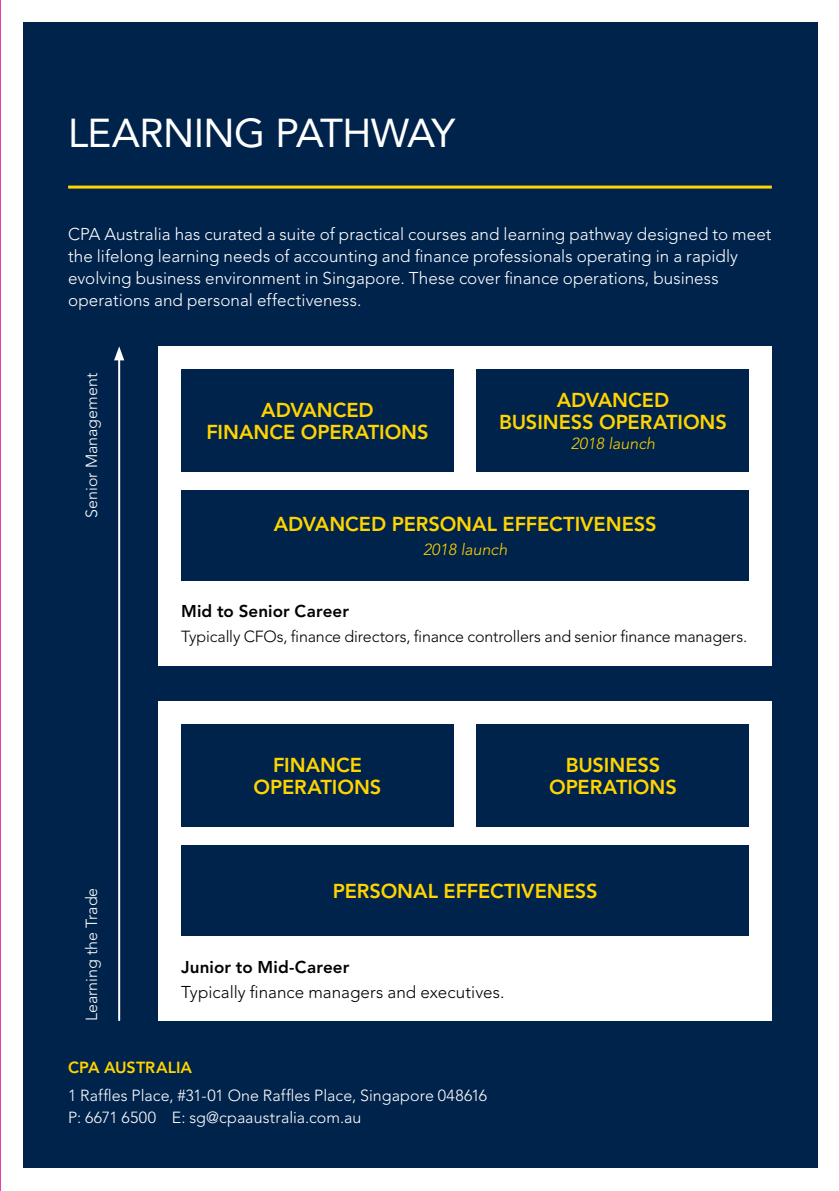
<style>
.page{position:relative;width:840px;height:1191px;background:#fff}
.page>*{position:absolute;margin:0;border:0;box-sizing:border-box;transform-origin:0 0}
.t1{font:40px "Avenir LT Std";letter-spacing:-.015em;color:#fff}
.t2{font:800 20px/22px "Avenir LT Std";letter-spacing:-.005em;color:#ffd400;text-align:center}
.t3{font:300 17px/22px "Avenir LT Std";letter-spacing:.005em;color:#fff}
.t4{font:300 17px "Avenir LT Std";letter-spacing:.005em;color:#000}
.t5{font:800 17px "Avenir LT Std";letter-spacing:.005em;color:#000}
.t6{font:300 16px/22px "Avenir LT Std";color:#fff}
.t7{font:300 16px "Avenir LT Std";letter-spacing:-.01em;color:#000}
.t8{font:italic 300 16px "Avenir LT Std";color:#ffd400}
.t9{font:800 16px "Avenir LT Std";letter-spacing:.005em;color:#ffd400}
</style>
<div class="page">
<div style="left:23px;top:23px;width:793px;height:1145px;background:#00234b"></div>
<div style="left:158px;top:702px;width:613px;height:319px;background:#fff"></div>
<hr style="left:68px;top:186px;width:703px;height:3px;background:#ffd400">
<hr style="left:118px;top:357px;width:2px;height:663px;background:#fff">
<svg style="left:114px;top:346px;width:10px;height:14px"></svg>
<div style="left:158px;top:346px;width:613px;height:319px;background:#fff"></div>
<div style="left:181px;top:369px;width:272px;height:102px;background:#00234b"></div>
<div style="left:181px;top:724px;width:272px;height:102px;background:#00234b"></div>
<div style="left:476px;top:369px;width:272px;height:102px;background:#00234b"></div>
<div style="left:476px;top:724px;width:272px;height:102px;background:#00234b"></div>
<div style="left:181px;top:490px;width:567px;height:91px;background:#00234b"></div>
<div style="left:181px;top:845px;width:567px;height:91px;background:#00234b"></div>
<hr style="left:0;top:0;width:1px;height:1191px;background:#e70089">
<hr style="left:839px;top:0;width:1px;height:1191px;background:#e70089">
<h1 class="t1" style="left:68px;top:110px;width:388px">LEARNING PATHWAY</h1>
<p class="t3" style="left:68px;top:223px;width:704px">CPA Australia has curated a suite of practical courses and learning pathway designed to meet the lifelong learning needs of accounting and finance professionals operating in a rapidly evolving business environment in Singapore. These cover finance operations, business operations and personal effectiveness.</p>
<p class="t6" style="left:81px;top:518px;width:146px;rotate:-90deg">Senior Management</p>
<p class="t6" style="left:81px;top:1021px;width:135px;rotate:-90deg">Learning the Trade</p>
<p class="t2" style="left:206px;top:399px;width:223px">ADVANCED<br>FINANCE OPERATIONS</p>
<p class="t2" style="left:498px;top:389px;width:229px">ADVANCED<br>BUSINESS OPERATIONS</p>
<p class="t8" style="left:570px;top:434px;width:85px">2018 launch</p>
<p class="t2" style="left:274px;top:513px;width:384px">ADVANCED PERSONAL EFFECTIVENESS</p>
<p class="t8" style="left:423px;top:540px;width:85px">2018 launch</p>
<p class="t5" style="left:181px;top:601px;width:169px">Mid to Senior Career</p>
<p class="t7" style="left:181px;top:627px;width:567px">Typically CFOs, finance directors, finance controllers and senior finance managers.</p>
<p class="t2" style="left:253px;top:754px;width:129px">FINANCE<br>OPERATIONS</p>
<p class="t2" style="left:548px;top:754px;width:129px">BUSINESS<br>OPERATIONS</p>
<p class="t2" style="left:332px;top:880px;width:266px">PERSONAL EFFECTIVENESS</p>
<p class="t5" style="left:181px;top:957px;width:170px">Junior to Mid-Career</p>
<p class="t4" style="left:181px;top:981px;width:324px">Typically finance managers and executives.</p>
<p class="t9" style="left:68px;top:1058px;width:125px">CPA AUSTRALIA</p>
<p class="t6" style="left:68px;top:1084px;width:420px">1 Raffles Place, #31-01 One Raffles Place, Singapore 048616<br>P: 6671 6500 E: sg@cpaaustralia.com.au</p>
</div>
